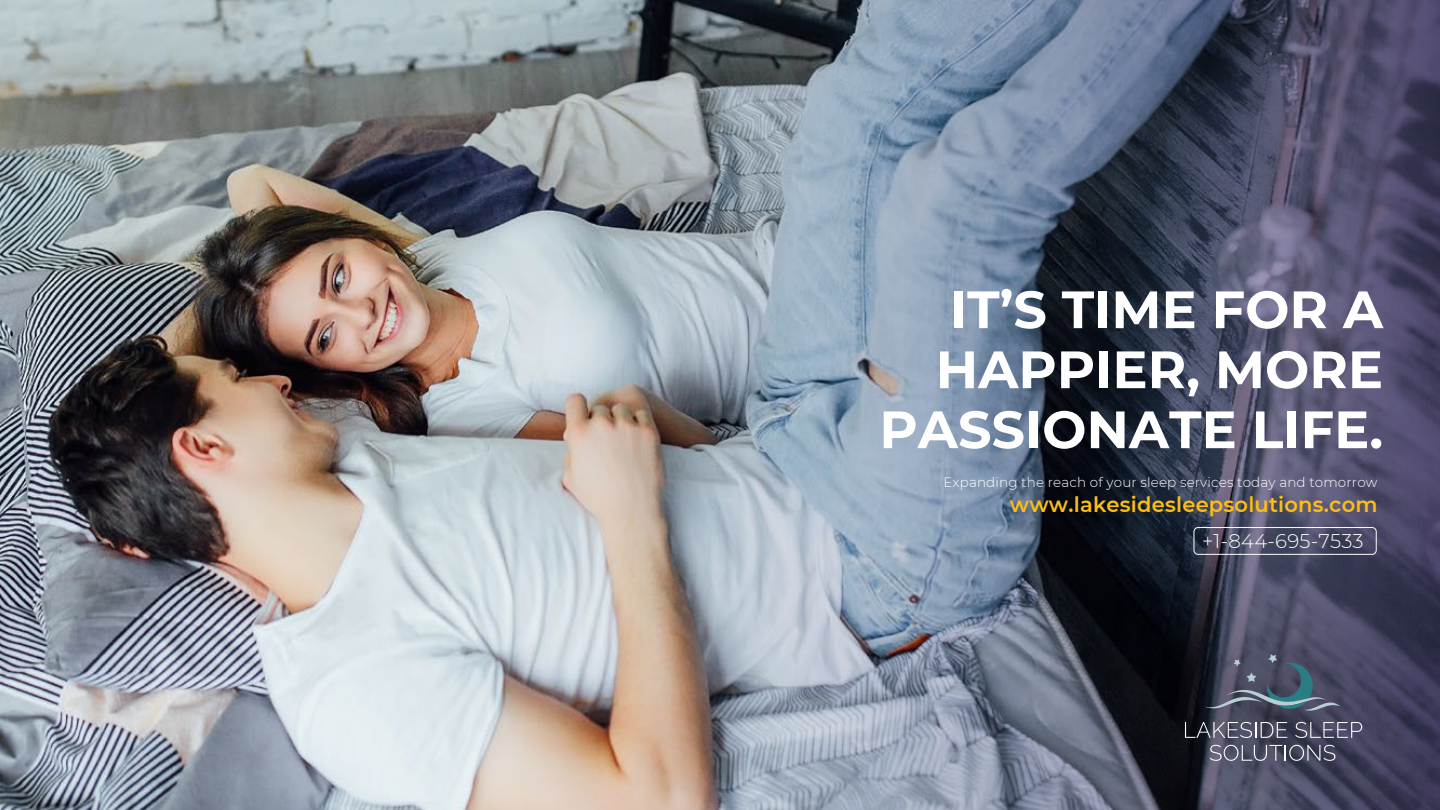
<style>
.page{position:relative;width:1440px;height:810px;background:#fff}
.page>*{position:absolute;margin:0;border:0;box-sizing:border-box;transform-origin:0 0}
.t1{font:700 52.5px/60px "Montserrat";color:#fff;text-align:right}
.t2{font:600 21px "Montserrat";letter-spacing:.01em;color:#fdbe14}
.t3{font:300 19.8px "Montserrat";letter-spacing:.01em;color:#fff}
.t4{font:300 13.5px "Montserrat";letter-spacing:.01em;color:#fff}
</style>
<div class="page">
<img style="left:0;top:0;width:389px;height:810px">
<img style="left:389px;top:0;width:1051px;height:810px">
<svg style="left:1067px;top:519px;width:373px;height:291px;background:#343649"></svg>
<svg style="left:1185px;top:722px;width:102px;height:16px;background:#61626f"></svg>
<svg style="left:1295px;top:722px;width:67px;height:16px"></svg>
<svg style="left:1210px;top:745px;width:125px;height:16px;background:#696a7c"></svg>
<svg style="left:1205px;top:654px;width:135px;height:57px;background:#4b5467"></svg>
<div style="left:1194px;top:527px;width:183px;height:28px;border:1px solid #fff;border-radius:4px"></div>
<h1 class="t1" style="left:879px;top:277px;width:505px">IT’S TIME FOR A<br>HAPPIER, MORE<br>PASSIONATE LIFE.</h1>
<p class="t4" style="left:943px;top:473px;width:436px">Expanding the reach of your sleep services today and tomorrow</p>
<h2 class="t2" style="left:1010px;top:489px;width:369px">www.lakesidesleepsolutions.com</h2>
<h3 class="t3" style="left:1202px;top:528px;width:163px">+1-844-695-7533</h3>
</div>
